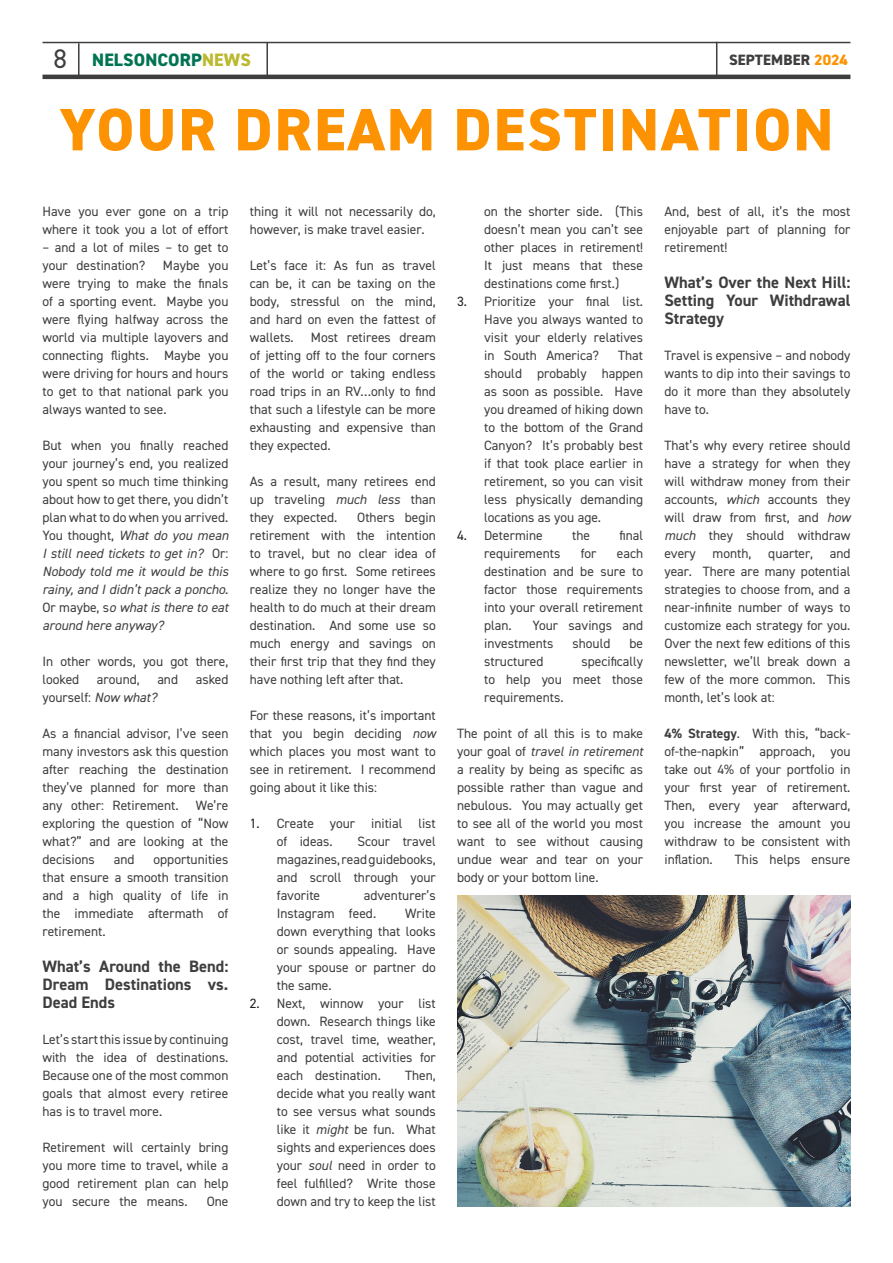
<style>
.page{position:relative;width:893px;height:1263px;background:#fff}
.page>*{position:absolute;margin:0;border:0;box-sizing:border-box;transform-origin:0 0}
._36pt_TITLE{font:800 60px "DIN2014";letter-spacing:.035em;color:#fd9302}
.t1{font:800 18px "DIN2014";letter-spacing:.01em;color:#007452}
.Body_intro{font:700 16.5px/18px "DIN2014";color:#3e3e3f;text-align:justify}
.t2{font:800 15px "DIN2014";letter-spacing:.01em;color:#3e3e3f}
.Body_intro-2{font:13.5px/18px "DIN2014";color:#3e3e3f;text-align:justify}
.s1{font-weight:400;font-size:27px;color:#3e3e3f}
.s2{color:#bbb930}
.s3{color:#fd9302}
.s4{font-style:italic}
.s5{color:#231f20}
.s6{font-weight:700}
</style>
<div class="page">
<img style="left:457px;top:896px;width:393px;height:310px">
<hr style="left:43px;top:42px;width:807px;height:1px;background:#3e3e3f">
<hr style="left:78px;top:43px;width:2px;height:34px;background:#3e3e3f">
<hr style="left:266px;top:42px;width:2px;height:34px;background:#3e3e3f">
<hr style="left:716px;top:42px;width:1px;height:33px;background:#3e3e3f">
<hr style="left:43px;top:75px;width:807px;height:4px;background:#3e3e3f">
<h2 class="t1" style="left:54px;top:48px;width:199px"><span class="s1">8</span> NELSONCORP<span class="s2">NEWS</span></h2>
<p class="t2" style="left:729px;top:50px;width:120px">SEPTEMBER <span class="s3">2024</span></p>
<p class="_36pt_TITLE" style="left:60px;top:90px;width:775px">YOUR DREAM DESTINATION</p>
<p class="Body_intro-2" style="left:42px;top:202px;width:188px">Have you ever gone on a trip where it took you a lot of effort</p>
<p class="Body_intro-2" style="left:42px;top:238px;width:188px">– and a lot of miles – to get to your destination?</p>
<p class="Body_intro-2" style="left:42px;top:256px;width:188px;text-indent:121px">Maybe you were trying to make the finals of a sporting event. Maybe you were flying halfway across the world via multiple layovers and connecting flights. Maybe you were driving for hours and hours to get to that national park you always wanted to see.</p>
<p class="Body_intro-2" style="left:42px;top:436px;width:188px">But when you finally reached your journey’s end, you realized you spent so much time thinking about how to get there, you didn’t plan what to do when you arrived.<br>You thought, <span class="s4">What do you mean I still need tickets to get in?</span> Or:<br><span class="s4">Nobody told me it would be this rainy, and I didn’t pack a poncho</span>.<br>Or maybe, s<span class="s4">o what is there to eat around here anyway?</span></p>
<p class="Body_intro-2" style="left:42px;top:652px;width:188px">In other words, you got there, looked</p>
<p class="Body_intro-2" style="left:97px;top:670px;width:44px">around,</p>
<p class="Body_intro-2" style="left:157px;top:670px;width:22px">and</p>
<p class="Body_intro-2" style="left:196px;top:670px;width:34px">asked</p>
<p class="Body_intro-2" style="left:42px;top:688px;width:116px">yourself: <span class="s4">Now what?</span></p>
<p class="Body_intro-2" style="left:42px;top:724px;width:188px">As a financial advisor, I’ve seen many investors ask this question after reaching the destination they’ve planned for more than any other: Retirement.</p>
<p class="Body_intro-2" style="left:42px;top:796px;width:188px;text-indent:154px">We’re exploring the question of “Now what?” and are looking at the decisions</p>
<p class="Body_intro-2" style="left:42px;top:850px;width:188px;text-indent:111px">opportunities that ensure a smooth transition and a high quality of life in the immediate aftermath of retirement.</p>
<p class="Body_intro" style="left:42px;top:957px;width:188px">What’s Around the Bend:<br>Dream Destinations vs.<br>Dead Ends</p>
<p class="Body_intro-2" style="left:42px;top:1030px;width:188px">Let’s start this issue by continuing with the idea of destinations.<br>Because one of the most common goals that almost every retiree has is to travel more.</p>
<p class="Body_intro-2" style="left:42px;top:1138px;width:188px">Retirement will certainly bring you more time to travel, while a good retirement plan can help you secure the means.</p>
<p class="Body_intro-2" style="left:114px;top:850px;width:22px">and</p>
<p class="Body_intro-2" style="left:207px;top:1192px;width:23px">One</p>
<p class="Body_intro-2" style="left:250px;top:202px;width:188px">thing it will not necessarily do, however, is make travel easier.</p>
<p class="Body_intro-2" style="left:250px;top:256px;width:188px">Let’s face it: As fun as travel can be, it can be taxing on the body, stressful on the mind, and hard on even the fattest of wallets.</p>
<p class="Body_intro-2" style="left:250px;top:328px;width:188px;text-indent:61px">Most retirees dream of jetting off to the four corners of the world or taking endless road trips in an RV…only to find that such a lifestyle can be more exhausting and expensive than they expected.</p>
<p class="Body_intro-2" style="left:250px;top:472px;width:188px">As a result, many retirees end up traveling <span class="s4">much less</span> than they expected.</p>
<p class="Body_intro-2" style="left:250px;top:508px;width:188px;text-indent:107px">Others begin retirement with the intention to travel, but no clear idea of where to go first. Some retirees realize they no longer have the health to do much at their dream destination. And some use so much energy and savings on their first trip that they find they have nothing left after that.</p>
<p class="Body_intro-2" style="left:250px;top:706px;width:188px">For these reasons, it’s important that you begin deciding <span class="s4">now </span>which places you most want to see in retirement. I recommend going about it like this:</p>
<p class="Body_intro-2" style="left:277px;top:814px;width:161px;text-indent:-27px"><span class="s5">1.</span> Create your initial list of ideas.</p>
<p class="Body_intro-2" style="left:277px;top:832px;width:161px;text-indent:81px">Scour travel magazines, read guidebooks, and scroll through your favorite</p>
<p class="Body_intro-2" style="left:277px;top:886px;width:161px;text-indent:87px">adventurer’s<br>Instagram feed.</p>
<p class="Body_intro-2" style="left:277px;top:904px;width:161px;text-indent:128px">Write down everything that looks or sounds appealing. Have your spouse or partner do the same.</p>
<p class="Body_intro-2" style="left:277px;top:994px;width:161px;text-indent:-27px"><span class="s5">2.</span> Next, winnow your list down. Research things like cost, travel time, weather, and potential activities for each destination.</p>
<p class="Body_intro-2" style="left:277px;top:1066px;width:161px;text-indent:128px">Then, decide what you really want to see versus what sounds like it <span class="s4">might</span> be fun. What sights and experiences does your <span class="s4">soul</span> need in order to feel fulfilled? Write those down and try to keep the list</p>
<p class="Body_intro-2" style="left:484px;top:202px;width:161px">on the shorter side. (This doesn’t mean you can’t see other places in retirement!<br>It just means that these destinations come first.)</p>
<p class="Body_intro-2" style="left:484px;top:292px;width:161px;text-indent:-27px"><span class="s5">3.</span> Prioritize your final list.<br>Have you always wanted to visit your elderly relatives in South America?</p>
<p class="Body_intro-2" style="left:484px;top:346px;width:161px;text-indent:134px">That should probably happen as soon as possible. Have you dreamed of hiking down to the bottom of the Grand Canyon? It’s probably best if that took place earlier in retirement, so you can visit less physically demanding locations as you age.</p>
<p class="Body_intro-2" style="left:457px;top:526px;width:87px"><span class="s5">4.</span> Determine</p>
<p class="Body_intro-2" style="left:572px;top:526px;width:19px">the</p>
<p class="Body_intro-2" style="left:619px;top:526px;width:25px">final</p>
<p class="Body_intro-2" style="left:484px;top:544px;width:78px">requirements</p>
<p class="Body_intro-2" style="left:581px;top:544px;width:17px">for</p>
<p class="Body_intro-2" style="left:484px;top:544px;width:161px;text-indent:133px">each destination and be sure to factor those requirements into your overall retirement plan.</p>
<p class="Body_intro-2" style="left:484px;top:616px;width:161px;text-indent:48px">Your savings and investments</p>
<p class="Body_intro-2" style="left:572px;top:634px;width:39px">should</p>
<p class="Body_intro-2" style="left:629px;top:634px;width:15px">be</p>
<p class="Body_intro-2" style="left:484px;top:652px;width:161px;text-indent:97px">specifically to help you meet those requirements.</p>
<p class="Body_intro-2" style="left:457px;top:724px;width:188px">The point of all this is to make your goal of <span class="s4">travel in retirement </span>a reality by being as specific as possible rather than vague and nebulous. You may actually get to see all of the world you most want to see without causing undue wear and tear on your body or your bottom line.</p>
<p class="Body_intro-2" style="left:484px;top:652px;width:61px">structured</p>
<p class="Body_intro-2" style="left:664px;top:202px;width:188px">And, best of all, it’s the most enjoyable part of planning for retirement!</p>
<p class="Body_intro" style="left:664px;top:273px;width:188px">What’s Over the Next Hill:<br>Setting Your Withdrawal Strategy</p>
<p class="Body_intro-2" style="left:664px;top:346px;width:188px">Travel is expensive – and nobody wants to dip into their savings to do it more than they absolutely have to.</p>
<p class="Body_intro-2" style="left:664px;top:436px;width:188px">That’s why every retiree should have a strategy for when they will withdraw money from their accounts, <span class="s4">which</span> accounts they will draw from first, and <span class="s4">how much</span> they should withdraw every month, quarter, and year. There are many potential strategies to choose from, and a near-infinite number of ways to customize each strategy for you.<br>Over the next few editions of this newsletter, we’ll break down a few of the more common. This month, let’s look at:</p>
<p class="Body_intro-2" style="left:664px;top:724px;width:188px"><span class="s6">4% Strategy</span>. With this, “back&shy;of-the-napkin” approach, you take out 4% of your portfolio in your first year of retirement.<br>Then, every year afterward, you increase the amount you withdraw to be consistent with inflation.</p>
<p class="Body_intro-2" style="left:735px;top:850px;width:117px">This helps ensure</p>
</div>
